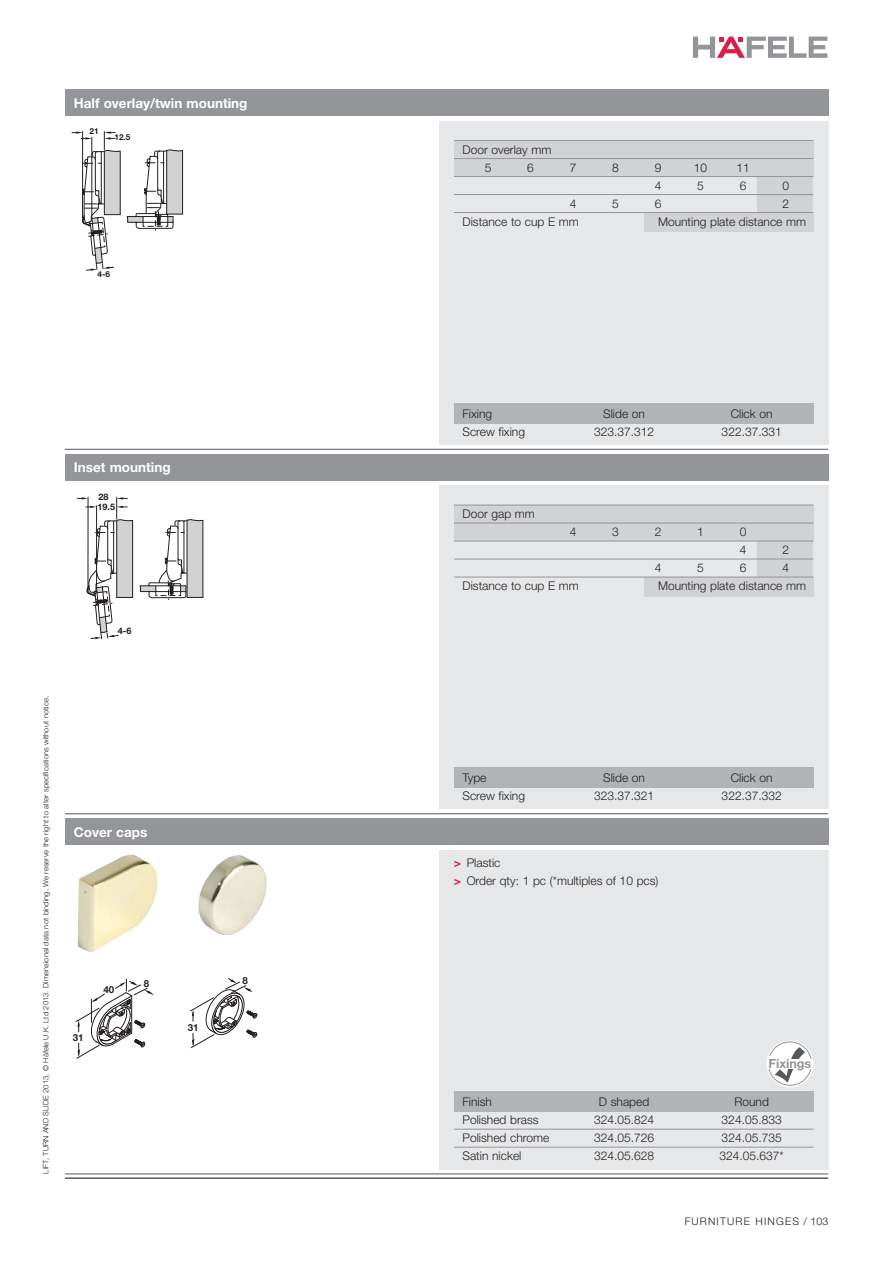
<style>
.page{position:relative;width:893px;height:1263px;background:#fff}
.page>*{position:absolute;margin:0;border:0;box-sizing:border-box;transform-origin:0 0}
.t1{font:700 13.5px "Helvetica Neue";color:#fff}
.t2{font:700 12.6px "Helvetica Neue";color:#939598}
.t3{font:300 12px/18px "Helvetica Neue";color:#231f20}
.t4{font:300 10.5px "Helvetica Neue";letter-spacing:.11em;color:#231f20}
.t5{font:700 9.75px "Helvetica Neue";color:#231f20}
.t6{font:700 9px/9.9px "Helvetica Neue";color:#231f20}
.t7{font:700 8.25px "Helvetica Neue";color:#231f20}
.t8{font:300 7.5px "Helvetica Neue";letter-spacing:.01em;color:#231f20}
.s1{font-weight:700;color:#d91e48}
</style>
<div class="page">
<svg style="left:693px;top:37px;width:134px;height:21px"></svg>
<hr style="left:65px;top:1174px;width:763px;height:1px;background:#58595b">
<hr style="left:65px;top:1177px;width:763px;height:2px;background:#58595b">
<svg style="left:76px;top:979px;width:77px;height:80px"></svg>
<img style="left:78px;top:854px;width:80px;height:98px">
<img style="left:198px;top:855px;width:69px;height:80px">
<svg style="left:190px;top:978px;width:67px;height:70px"></svg>
<hr style="left:65px;top:449px;width:763px;height:1px;background:#58595b">
<div style="left:439px;top:121px;width:389px;height:324px;background:#e6e7e8"></div>
<div style="left:644px;top:213px;width:169px;height:19px;background:#d1d2d4"></div>
<div style="left:757px;top:159px;width:56px;height:56px;background:#d1d2d4"></div>
<div style="left:454px;top:141px;width:359px;height:35px;background:#d1d2d4"></div>
<div style="left:454px;top:403px;width:359px;height:21px;background:#b1b4b6"></div>
<svg style="left:72px;top:131px;width:111px;height:140px"></svg>
<div style="left:65px;top:89px;width:763px;height:27px;background:#939598"></div>
<hr style="left:454px;top:140px;width:359px;height:1px;background:#939598">
<hr style="left:454px;top:158px;width:359px;height:1px;background:#939598">
<hr style="left:454px;top:176px;width:359px;height:1px;background:#939598">
<hr style="left:454px;top:194px;width:359px;height:1px;background:#939598">
<hr style="left:454px;top:212px;width:359px;height:1px;background:#939598">
<div style="left:439px;top:485px;width:389px;height:324px;background:#e6e7e8"></div>
<div style="left:644px;top:577px;width:169px;height:20px;background:#d1d2d4"></div>
<div style="left:757px;top:524px;width:56px;height:55px;background:#d1d2d4"></div>
<div style="left:454px;top:505px;width:359px;height:36px;background:#d1d2d4"></div>
<div style="left:454px;top:767px;width:359px;height:21px;background:#b1b4b6"></div>
<svg style="left:77px;top:497px;width:126px;height:143px"></svg>
<hr style="left:65px;top:813px;width:763px;height:1px;background:#58595b">
<div style="left:65px;top:454px;width:763px;height:27px;background:#939598"></div>
<hr style="left:454px;top:505px;width:359px;height:1px;background:#939598">
<hr style="left:454px;top:523px;width:359px;height:1px;background:#939598">
<hr style="left:454px;top:541px;width:359px;height:1px;background:#939598">
<hr style="left:454px;top:559px;width:359px;height:1px;background:#939598">
<hr style="left:454px;top:577px;width:359px;height:1px;background:#939598">
<div style="left:439px;top:850px;width:389px;height:319px;background:#e6e7e8"></div>
<div style="left:454px;top:1091px;width:359px;height:21px;background:#b1b4b6"></div>
<hr style="left:454px;top:1129px;width:359px;height:1px;background:#939598">
<hr style="left:454px;top:1147px;width:359px;height:1px;background:#939598">
<div style="left:65px;top:818px;width:763px;height:27px;background:#939598"></div>
<svg style="left:767px;top:1041px;width:46px;height:46px"></svg>
<p class="t1" style="left:74px;top:98px;width:175px">Half overlay/twin mounting</p>
<p class="t7" style="left:89px;top:128px;width:11px">21</p>
<p class="t7" style="left:114px;top:134px;width:18px">12.5</p>
<p class="t7" style="left:98px;top:271px;width:14px">4-6</p>
<p class="t1" style="left:74px;top:463px;width:98px">Inset mounting</p>
<p class="t6" style="left:98px;top:492px;width:19px">28<br>19.5</p>
<p class="t6" style="left:118px;top:626px;width:15px">4-6</p>
<p class="t8" style="left:43px;top:1174px;width:479px;rotate:-90deg">LIFT, TURN AND SLIDE 2013, © Häfele U.K. Ltd 2013. Dimensional data not binding. We reserve the right to alter specifications without notice.</p>
<p class="t1" style="left:74px;top:827px;width:75px">Cover caps</p>
<p class="t5" style="left:73px;top:1034px;width:12px">31</p>
<p class="t5" style="left:103px;top:986px;width:12px">40</p>
<p class="t5" style="left:144px;top:980px;width:7px">8</p>
<p class="t5" style="left:188px;top:1024px;width:12px">31</p>
<p class="t5" style="left:242px;top:977px;width:7px">8</p>
<p class="t3" style="left:485px;top:141px;width:68px;text-indent:-22px">Door overlay mm<br>5</p>
<p class="t3" style="left:527px;top:159px;width:8px">6</p>
<p class="t3" style="left:570px;top:159px;width:8px">7</p>
<p class="t3" style="left:612px;top:159px;width:8px">8</p>
<p class="t3" style="left:655px;top:159px;width:8px">9</p>
<p class="t3" style="left:694px;top:159px;width:15px">10</p>
<p class="t3" style="left:736px;top:159px;width:15px">11</p>
<p class="t3" style="left:655px;top:177px;width:8px">4</p>
<p class="t3" style="left:697px;top:177px;width:8px">5</p>
<p class="t3" style="left:740px;top:177px;width:8px">6</p>
<p class="t3" style="left:782px;top:177px;width:8px">0</p>
<p class="t3" style="left:570px;top:195px;width:8px">4</p>
<p class="t3" style="left:612px;top:195px;width:8px">5</p>
<p class="t3" style="left:655px;top:195px;width:8px">6</p>
<p class="t3" style="left:782px;top:195px;width:8px">2</p>
<p class="t3" style="left:462px;top:213px;width:118px">Distance to cup E mm</p>
<p class="t3" style="left:658px;top:213px;width:150px">Mounting plate distance mm</p>
<p class="t3" style="left:462px;top:405px;width:31px">Fixing</p>
<p class="t3" style="left:603px;top:405px;width:43px">Slide on</p>
<p class="t3" style="left:731px;top:405px;width:43px">Click on</p>
<p class="t3" style="left:462px;top:423px;width:64px">Screw fixing</p>
<p class="t3" style="left:594px;top:423px;width:62px">323.37.312</p>
<p class="t3" style="left:722px;top:423px;width:62px">322.37.331</p>
<p class="t3" style="left:462px;top:506px;width:74px">Door gap mm</p>
<p class="t3" style="left:570px;top:524px;width:8px">4</p>
<p class="t3" style="left:612px;top:524px;width:8px">3</p>
<p class="t3" style="left:655px;top:524px;width:8px">2</p>
<p class="t3" style="left:697px;top:524px;width:8px">1</p>
<p class="t3" style="left:740px;top:524px;width:8px">0<br>4</p>
<p class="t3" style="left:782px;top:542px;width:8px">2</p>
<p class="t3" style="left:655px;top:560px;width:8px">4</p>
<p class="t3" style="left:697px;top:560px;width:8px">5</p>
<p class="t3" style="left:740px;top:560px;width:8px">6</p>
<p class="t3" style="left:782px;top:560px;width:8px">4</p>
<p class="t3" style="left:462px;top:578px;width:118px">Distance to cup E mm</p>
<p class="t3" style="left:658px;top:578px;width:150px">Mounting plate distance mm</p>
<p class="t3" style="left:462px;top:770px;width:26px">Type</p>
<p class="t3" style="left:603px;top:770px;width:43px">Slide on</p>
<p class="t3" style="left:731px;top:770px;width:43px">Click on</p>
<p class="t3" style="left:462px;top:788px;width:64px">Screw fixing</p>
<p class="t3" style="left:594px;top:788px;width:62px">323.37.321</p>
<p class="t3" style="left:722px;top:788px;width:62px">322.37.332</p>
<p class="t3" style="left:454px;top:855px;width:206px"><span class="s1">&gt;</span> Plastic<br><span class="s1">&gt;</span> Order qty: 1 pc (*multiples of 10 pcs)</p>
<p class="t2" style="left:768px;top:1059px;width:44px">Fixings</p>
<p class="t3" style="left:462px;top:1094px;width:31px">Finish</p>
<p class="t3" style="left:599px;top:1094px;width:52px">D shaped</p>
<p class="t3" style="left:734px;top:1094px;width:36px">Round</p>
<p class="t3" style="left:462px;top:1112px;width:78px">Polished brass</p>
<p class="t3" style="left:594px;top:1112px;width:62px">324.05.824</p>
<p class="t3" style="left:722px;top:1112px;width:62px">324.05.833</p>
<p class="t3" style="left:462px;top:1130px;width:88px">Polished chrome</p>
<p class="t3" style="left:594px;top:1130px;width:62px">324.05.726</p>
<p class="t3" style="left:722px;top:1130px;width:62px">324.05.735</p>
<p class="t3" style="left:462px;top:1148px;width:61px">Satin nickel</p>
<p class="t3" style="left:594px;top:1148px;width:62px">324.05.628</p>
<p class="t3" style="left:719px;top:1148px;width:66px">324.05.637*</p>
<p class="t4" style="left:685px;top:1218px;width:145px">FURNITURE HINGES / 103</p>
</div>
